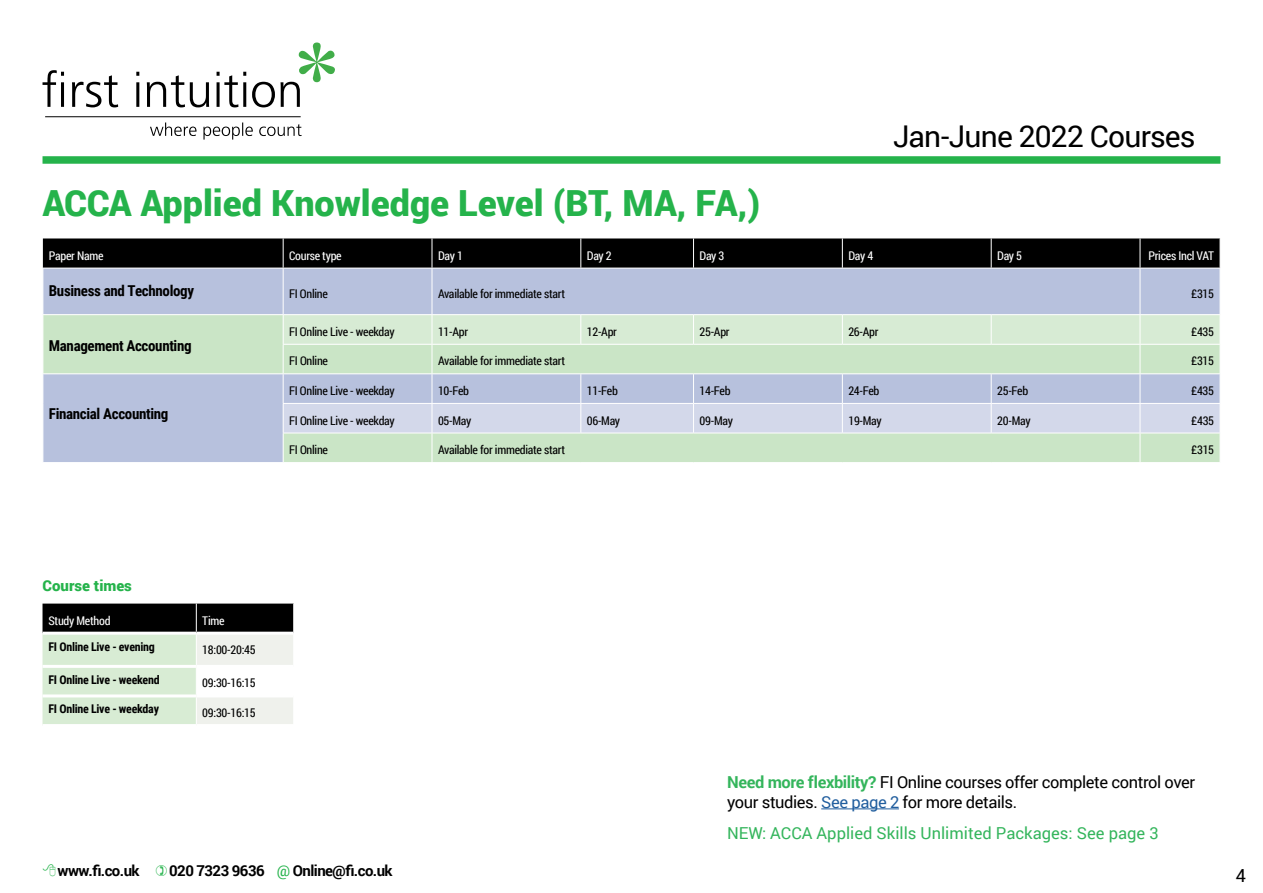
<style>
.page{position:relative;width:1263px;height:893px;background:#fff}
.page>*{position:absolute;margin:0;border:0;box-sizing:border-box;transform-origin:0 0}
.t1{font:900 36px "Roboto";color:#25b34b}
.t2{font:30px "Roboto";letter-spacing:-.03em;color:#000}
.t3{font:18px "Roboto";color:#000}
.t4{font:16.5px/19.5px "Roboto";letter-spacing:-.025em;color:#000}
.t5{font:16.5px "Roboto";color:#34b55c}
.t6{font:700 15px "Roboto Condensed";letter-spacing:-.025em;color:#000}
.t7{font:700 15px "Roboto";letter-spacing:-.04em;color:#000}
.t8{font:900 15px "Roboto";color:#25b34b}
.t9{font:12px "Roboto Condensed";letter-spacing:-.02em;color:#000}
.t10{font:12px "Roboto Condensed";letter-spacing:-.02em;color:#fff}
.t11{font:700 12px "Roboto Condensed";letter-spacing:-.025em;color:#000}
.s1{font-weight:400;color:#25b34b}
.s2{font-weight:700;color:#34b55c}
.s3{color:#215e9e}
</style>
<div class="page">
<div style="left:43px;top:156px;width:1177px;height:8px;background:#25b34b"></div>
<svg style="left:43px;top:238px;width:1177px;height:30px;background:#080808"></svg>
<div style="left:44px;top:269px;width:1176px;height:45px;background:#b7c1dd"></div>
<svg style="left:44px;top:315px;width:239px;height:147px;background:#becfd4"></svg>
<hr style="left:283px;top:238px;width:1px;height:30px;background:#fff">
<hr style="left:432px;top:238px;width:1px;height:30px;background:#fff">
<hr style="left:580px;top:238px;width:1px;height:30px;background:#fff">
<hr style="left:693px;top:238px;width:1px;height:30px;background:#fff">
<hr style="left:842px;top:238px;width:1px;height:30px;background:#fff">
<hr style="left:991px;top:238px;width:1px;height:30px;background:#fff">
<hr style="left:1140px;top:238px;width:1px;height:30px;background:#fff">
<hr style="left:283px;top:268px;width:1px;height:46px;background:#fff">
<hr style="left:432px;top:268px;width:1px;height:46px;background:#fff">
<hr style="left:1140px;top:268px;width:1px;height:46px;background:#fff">
<hr style="left:43px;top:373px;width:240px;height:1px;background:#fff">
<svg style="left:43px;top:315px;width:1px;height:88px"></svg>
<svg style="left:43px;top:433px;width:1px;height:29px"></svg>
<svg style="left:283px;top:315px;width:937px;height:147px;background:#ccddd6"></svg>
<svg style="left:43px;top:43px;width:292px;height:64px"></svg>
<svg style="left:150px;top:123px;width:152px;height:17px"></svg>
<hr style="left:45px;top:116px;width:256px;height:1px;background:#000">
<svg style="left:43px;top:604px;width:251px;height:120px"></svg>
<hr style="left:821px;top:808px;width:78px;height:1px;background:#215e9e">
<h1 class="t1" style="left:43px;top:178px;width:719px">ACCA Applied Knowledge Level (BT, MA, FA,)</h1>
<h2 class="t2" style="left:893px;top:116px;width:304px">Jan-June 2022 Courses</h2>
<p class="t10" style="left:49px;top:247px;width:56px">Paper Name</p>
<p class="t10" style="left:289px;top:247px;width:54px">Course type</p>
<p class="t10" style="left:438px;top:247px;width:26px">Day 1</p>
<p class="t10" style="left:587px;top:247px;width:26px">Day 2</p>
<p class="t10" style="left:699px;top:247px;width:26px">Day 3</p>
<p class="t10" style="left:848px;top:247px;width:26px">Day 4</p>
<p class="t10" style="left:997px;top:247px;width:26px">Day 5</p>
<p class="t10" style="left:1148px;top:247px;width:67px">Prices Incl VAT</p>
<p class="t6" style="left:49px;top:280px;width:147px">Business and Technology</p>
<p class="t9" style="left:289px;top:285px;width:40px">FI Online</p>
<p class="t9" style="left:438px;top:285px;width:129px">Available for immediate start</p>
<p class="t9" style="left:1191px;top:285px;width:24px">£315</p>
<p class="t6" style="left:49px;top:336px;width:144px">Management Accounting</p>
<p class="t6" style="left:49px;top:403px;width:121px">Financial Accounting</p>
<p class="t9" style="left:289px;top:323px;width:107px">FI Online Live - weekday</p>
<p class="t9" style="left:438px;top:323px;width:32px">11-Apr</p>
<p class="t9" style="left:587px;top:323px;width:32px">12-Apr</p>
<p class="t9" style="left:699px;top:323px;width:32px">25-Apr</p>
<p class="t9" style="left:848px;top:323px;width:32px">26-Apr</p>
<p class="t9" style="left:1191px;top:323px;width:24px">£435</p>
<p class="t9" style="left:289px;top:353px;width:40px">FI Online</p>
<p class="t9" style="left:438px;top:353px;width:129px">Available for immediate start</p>
<p class="t9" style="left:1191px;top:353px;width:24px">£315</p>
<p class="t9" style="left:289px;top:382px;width:107px">FI Online Live - weekday</p>
<p class="t9" style="left:438px;top:382px;width:33px">10-Feb</p>
<p class="t9" style="left:587px;top:382px;width:33px">11-Feb</p>
<p class="t9" style="left:699px;top:382px;width:33px">14-Feb</p>
<p class="t9" style="left:848px;top:382px;width:33px">24-Feb</p>
<p class="t9" style="left:997px;top:382px;width:33px">25-Feb</p>
<p class="t9" style="left:1191px;top:382px;width:24px">£435</p>
<p class="t9" style="left:289px;top:412px;width:107px">FI Online Live - weekday</p>
<p class="t9" style="left:438px;top:412px;width:35px">05-May</p>
<p class="t9" style="left:587px;top:412px;width:35px">06-May</p>
<p class="t9" style="left:699px;top:412px;width:35px">09-May</p>
<p class="t9" style="left:848px;top:412px;width:35px">19-May</p>
<p class="t9" style="left:997px;top:412px;width:35px">20-May</p>
<p class="t9" style="left:1191px;top:412px;width:24px">£435</p>
<p class="t9" style="left:289px;top:441px;width:40px">FI Online</p>
<p class="t9" style="left:438px;top:441px;width:129px">Available for immediate start</p>
<p class="t9" style="left:1191px;top:441px;width:24px">£315</p>
<p class="t8" style="left:43px;top:575px;width:91px">Course times</p>
<p class="t10" style="left:49px;top:612px;width:63px">Study Method</p>
<p class="t10" style="left:202px;top:612px;width:24px">Time</p>
<p class="t11" style="left:49px;top:638px;width:108px">FI Online Live - evening</p>
<p class="t9" style="left:202px;top:642px;width:55px">18:00-20:45</p>
<p class="t11" style="left:49px;top:671px;width:113px">FI Online Live - weekend</p>
<p class="t9" style="left:202px;top:675px;width:55px">09:30-16:15</p>
<p class="t11" style="left:49px;top:701px;width:112px">FI Online Live - weekday</p>
<p class="t9" style="left:202px;top:704px;width:55px">09:30-16:15</p>
<p class="t7" style="left:58px;top:860px;width:83px">www.fi.co.uk</p>
<p class="t7" style="left:169px;top:860px;width:225px">020 7323 9636 <span class="s1">@</span> Online@fi.co.uk</p>
<h3 class="t4" style="left:727px;top:772px;width:469px"><span class="s2">Need more flexbility?</span> FI Online courses offer complete control over your studies. <span class="s3">See page 2</span> for more details.</h3>
<h3 class="t5" style="left:727px;top:822px;width:433px">NEW: ACCA Applied Skills Unlimited Packages: See page 3</h3>
<h3 class="t3" style="left:1236px;top:862px;width:12px">4</h3>
</div>
